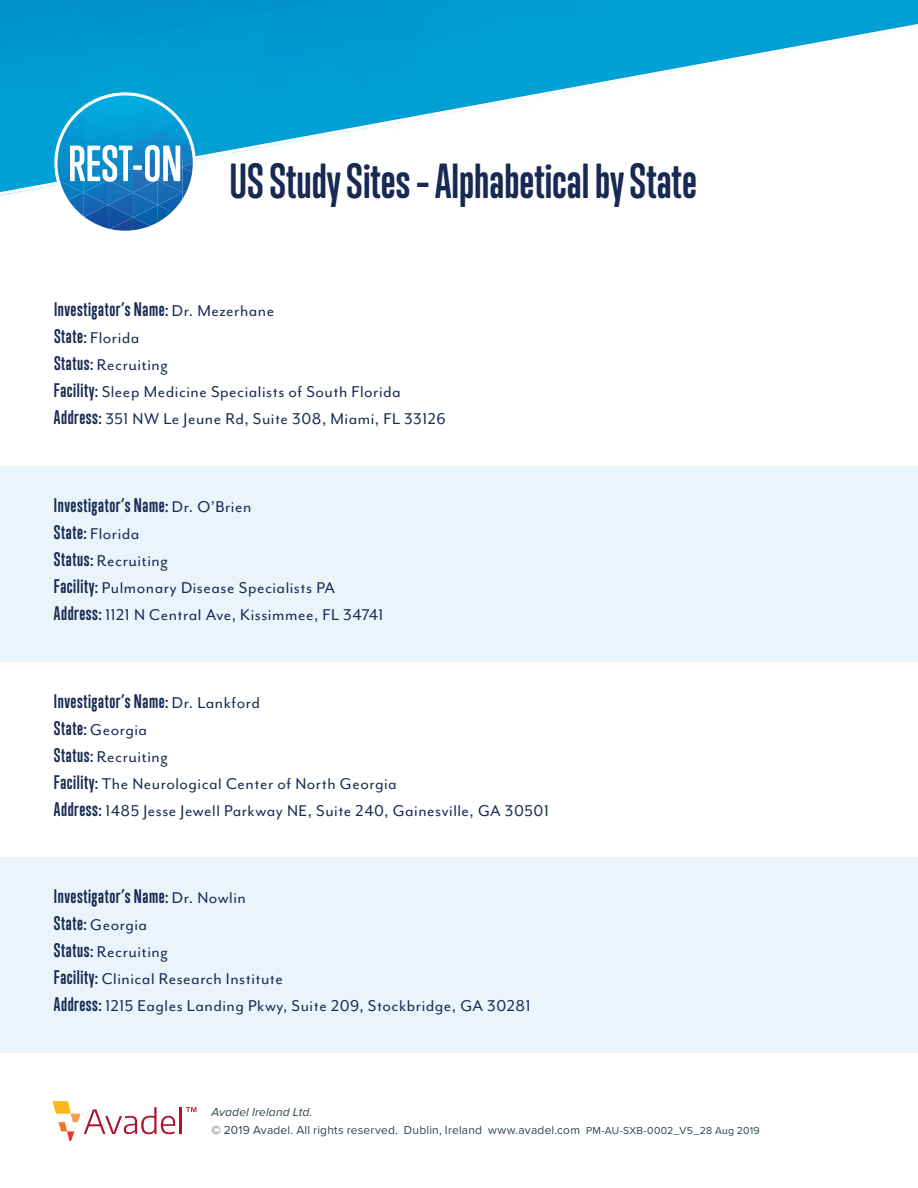
<style>
.page{position:relative;width:918px;height:1188px;background:#fff}
.page>*{position:absolute;margin:0;border:0;box-sizing:border-box;transform-origin:0 0}
.t1{font:700 45px "Trump Soft Pro";color:#182a54}
.t2{font:18px/27px "Mr Eaves Mod OT";letter-spacing:.03em;color:#182a54}
.t3{font:700 18px "Trump Soft Pro";letter-spacing:.03em;color:#182a54}
.t4{font:18px "Mr Eaves San OT";letter-spacing:.03em;color:#182a54}
.t5{font:12px/18px "Proxima Nova";letter-spacing:.015em;color:#2f444e}
.s1{font-family:"Mr Eaves Mod OT";font-weight:400}
.s2{font-family:"Trump Soft Pro";font-weight:700}
.s3{font-style:italic}
.s4{font-size:10.5px}
</style>
<div class="page">
<hr style="left:180px;top:1107px;width:2px;height:27px;background:#ae132a">
<svg style="left:52px;top:1101px;width:123px;height:40px"></svg>
<svg style="left:186px;top:1107px;width:10px;height:5px"></svg>
<div style="left:0;top:857px;width:918px;height:196px;background:#e9f4fb"></div>
<div style="left:0;top:466px;width:918px;height:196px;background:#e9f4fb"></div>
<img style="left:0;top:0;width:918px;height:19px">
<svg style="left:0;top:19px;width:918px;height:177px"></svg>
<svg style="left:54px;top:92px;width:142px;height:139px"></svg>
<h1 class="t1" style="left:229px;top:154px;width:469px">US Study Sites – Alphabetical by State</h1>
<p class="t3" style="left:54px;top:298px;width:222px">Investigator’s Name: <span class="s1">Dr. Mezerhane</span></p>
<p class="t2" style="left:54px;top:325px;width:87px"><span class="s2">State:</span> Florida</p>
<p class="t4" style="left:54px;top:355px;width:115px"><span class="s2">Status:</span> Recruiting</p>
<p class="t2" style="left:54px;top:379px;width:393px"><span class="s2">Facility:</span> Sleep Medicine Specialists of South Florida<br><span class="s2">Address:</span> 351 NW Le Jeune Rd, Suite 308, Miami, FL 33126</p>
<p class="t3" style="left:54px;top:494px;width:199px">Investigator’s Name: <span class="s1">Dr. O’Brien</span></p>
<p class="t2" style="left:54px;top:520px;width:87px"><span class="s2">State:</span> Florida</p>
<p class="t4" style="left:54px;top:551px;width:115px"><span class="s2">Status:</span> Recruiting</p>
<p class="t2" style="left:54px;top:574px;width:331px"><span class="s2">Facility:</span> Pulmonary Disease Specialists PA<br><span class="s2">Address:</span> 1121 N Central Ave, Kissimmee, FL 34741</p>
<p class="t3" style="left:54px;top:690px;width:207px">Investigator’s Name: <span class="s1">Dr. Lankford</span></p>
<p class="t2" style="left:54px;top:716px;width:95px"><span class="s2">State:</span> Georgia</p>
<p class="t4" style="left:54px;top:747px;width:115px"><span class="s2">Status:</span> Recruiting</p>
<p class="t2" style="left:54px;top:770px;width:496px"><span class="s2">Facility:</span> The Neurological Center of North Georgia<br><span class="s2">Address:</span> 1485 Jesse Jewell Parkway NE, Suite 240, Gainesville, GA 30501</p>
<p class="t3" style="left:54px;top:885px;width:193px">Investigator’s Name: <span class="s1">Dr. Nowlin</span></p>
<p class="t2" style="left:54px;top:912px;width:95px"><span class="s2">State:</span> Georgia</p>
<p class="t4" style="left:54px;top:942px;width:115px"><span class="s2">Status:</span> Recruiting</p>
<p class="t2" style="left:54px;top:966px;width:478px"><span class="s2">Facility:</span> Clinical Research Institute<br><span class="s2">Address:</span> 1215 Eagles Landing Pkwy, Suite 209, Stockbridge, GA 30281</p>
<p class="t5" style="left:212px;top:1102px;width:550px"><span class="s3">Avadel Ireland Ltd.<br></span>© 2019 Avadel. All rights reserved. Dublin, Ireland www.avadel.com <span class="s4">PM-AU-SXB-0002_V5_28 Aug 2019</span></p>
</div>
